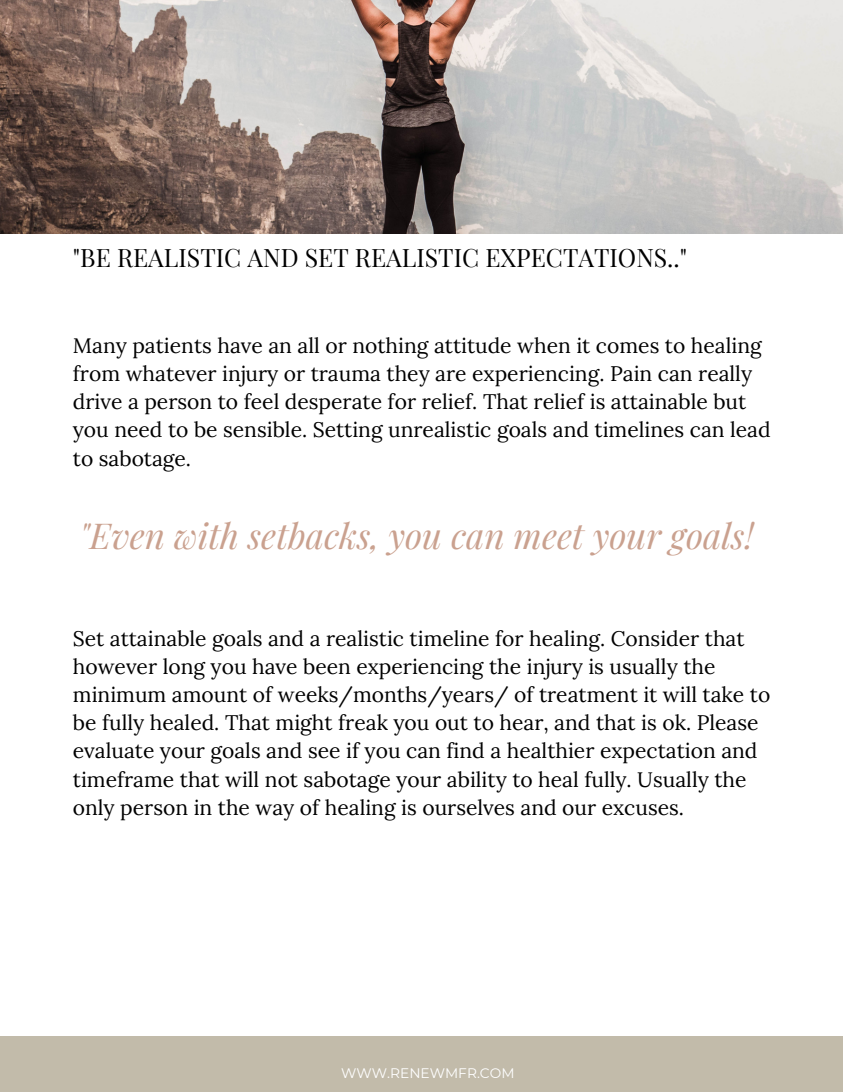
<style>
.page{position:relative;width:843px;height:1092px;background:#fff}
.page>*{position:absolute;margin:0;border:0;box-sizing:border-box;transform-origin:0 0}
.t1{font:italic 35px "Playfair Display";color:#caa18f}
.t2{font:24.85px "Playfair Display";color:#000}
.t3{font:21px/28px "Lora";color:#000}
.t4{font:13.65px "Montserrat";color:#fff}
</style>
<div class="page">
<img style="left:0;top:0;width:843px;height:234px">
<div style="left:0;top:1037px;width:843px;height:55px;background:#c2bbaa"></div>
<p class="t2" style="left:73px;top:240px;width:616px">"BE REALISTIC AND SET REALISTIC EXPECTATIONS.."</p>
<p class="t3" style="left:73px;top:332px;width:699px">Many patients have an all or nothing attitude when it comes to healing from whatever injury or trauma they are experiencing. Pain can really drive a person to feel desperate for relief. That relief is attainable but you need to be sensible. Setting unrealistic goals and timelines can lead to sabotage.</p>
<p class="t1" style="left:79px;top:511px;width:676px">"Even with setbacks, you can meet your goals!</p>
<p class="t3" style="left:73px;top:625px;width:699px">Set attainable goals and a realistic timeline for healing. Consider that however long you have been experiencing the injury is usually the minimum amount of weeks/months/years/ of treatment it will take to be fully healed. That might freak you out to hear, and that is ok. Please evaluate your goals and see if you can find a healthier expectation and timeframe that will not sabotage your ability to heal fully. Usually the only person in the way of healing is ourselves and our excuses.</p>
<p class="t4" style="left:341px;top:1064px;width:175px">WWW.RENEWMFR.COM</p>
</div>
